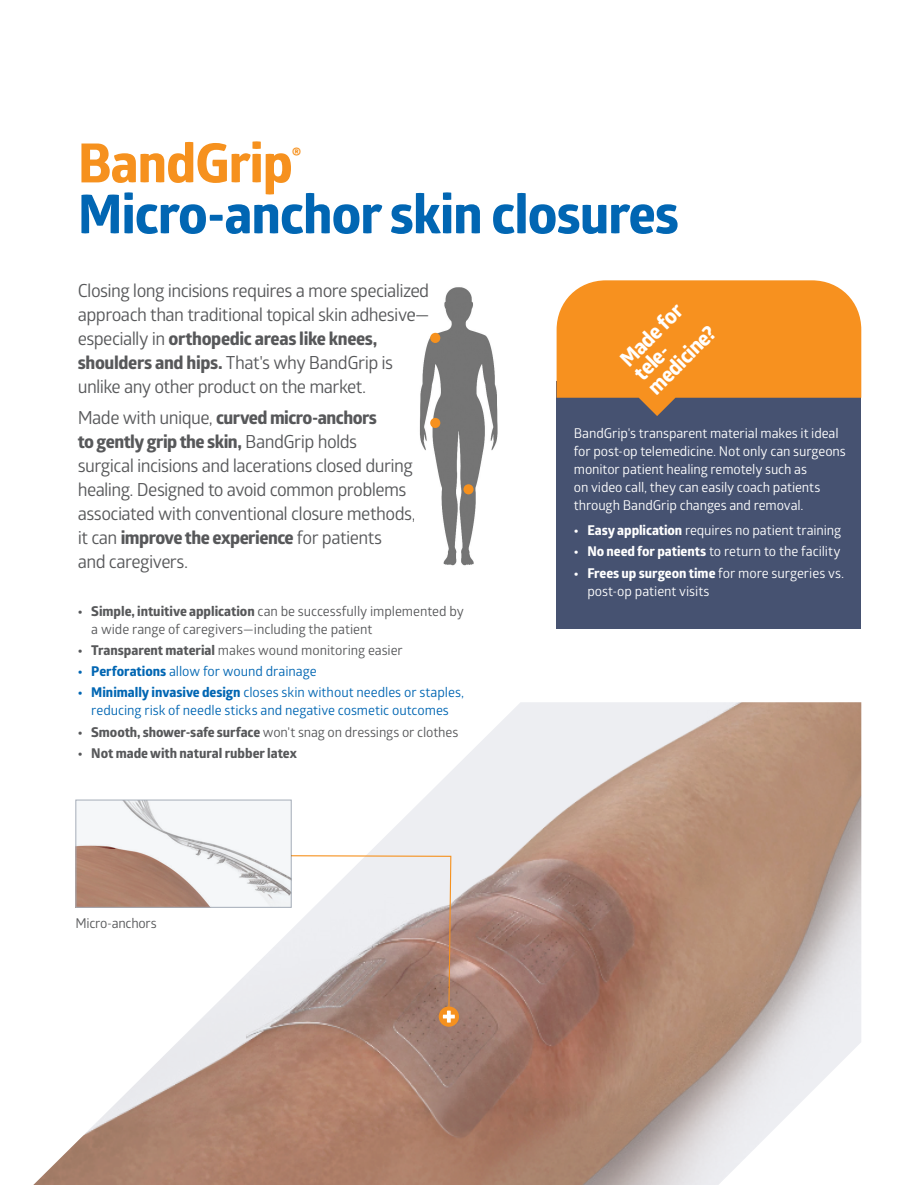
<style>
.page{position:relative;width:911px;height:1185px;background:#fff}
.page>*{position:absolute;margin:0;border:0;box-sizing:border-box;transform-origin:0 0}
.C4{font:800 54px "Glober";letter-spacing:-.02em;color:#0166b3}
.C4-2{font:800 54px "Glober";letter-spacing:-.02em;color:#f6911e}
.B1_Regular{font:800 21px "Glober";color:#fff}
.B1_Regular-2{font:18px/24px "Glober";letter-spacing:-.035em;color:#57585a}
.C4-3{font:800 18px "Glober";color:#f6911e}
.B1_Regular-3{font:13.5px/18px "Glober";letter-spacing:-.01em;color:#fff}
.B1_Regular-4{font:13.5px/18px "Glober";letter-spacing:-.005em;color:#57585a}
.t1{font:13.5px/18px "Glober";letter-spacing:-.005em;color:#0166b3;text-align:center}
.t2{font:800 13.5px "Glober";color:#57585a}
.s1{font-weight:800}
</style>
<div class="page">
<img style="left:33px;top:702px;width:828px;height:483px">
<div style="left:438px;top:1006px;width:21px;height:20px;background:#f6911e;border-radius:50%"></div>
<svg style="left:290px;top:854px;width:165px;height:168px;background:#cec0bc"></svg>
<div style="left:556px;top:380px;width:305px;height:248px;background:#465271"></div>
<svg style="left:556px;top:280px;width:305px;height:136px;background:#e08c30"></svg>
<img style="left:77px;top:801px;width:212px;height:104px">
<div style="left:75px;top:799px;width:216px;height:108px;border:1px solid #a5adb8"></div>
<img style="left:419px;top:287px;width:79px;height:279px">
<div style="left:463px;top:484px;width:10px;height:10px;background:#f6911e;border-radius:50%"></div>
<div style="left:430px;top:418px;width:10px;height:10px;background:#f6911e;border-radius:50%"></div>
<div style="left:430px;top:333px;width:10px;height:10px;background:#f6911e;border-radius:50%"></div>
<p class="C4-2" style="left:78px;top:124px;width:217px">BandGrip</p>
<p class="C4-3" style="left:292px;top:140px;width:11px">®</p>
<p class="C4" style="left:78px;top:175px;width:602px">Micro-anchor skin closures</p>
<p class="B1_Regular-2" style="left:78px;top:278px;width:353px">Closing long incisions requires a more specialized approach than traditional topical skin adhesive— especially in <span class="s1">orthopedic areas like knees, shoulders and hips.</span> That's why BandGrip is unlike any other product on the market.</p>
<p class="B1_Regular-2" style="left:78px;top:405px;width:339px">Made with unique, <span class="s1">curved micro-anchors<br>to gently grip the skin,</span> BandGrip holds surgical incisions and lacerations closed during healing. Designed to avoid common problems associated with conventional closure methods, it can <span class="s1">improve the experience</span> for patients<br>and caregivers.</p>
<p class="B1_Regular-4" style="left:91px;top:601px;width:374px;text-indent:-14px"><span class="s1">• Simple, intuitive application</span> can be successfully implemented by a wide range of caregivers—including the patient</p>
<p class="B1_Regular-4" style="left:78px;top:640px;width:326px"><span class="s1">• Transparent material</span> makes wound monitoring easier</p>
<p class="t1" style="left:78px;top:661px;width:240px"><span class="s1">• Perforations</span> allow for wound drainage</p>
<p class="t1" style="left:78px;top:683px;width:388px"><span class="s1">• Minimally invasive design</span> closes skin without needles or staples, reducing risk of needle sticks and negative cosmetic outcomes</p>
<p class="B1_Regular-4" style="left:78px;top:722px;width:382px"><span class="s1">• Smooth, shower-safe surface</span> won't snag on dressings or clothes</p>
<p class="t2" style="left:78px;top:743px;width:221px">• Not made with natural rubber latex</p>
<p class="B1_Regular-4" style="left:75px;top:913px;width:83px">Micro-anchors</p>
<p class="B1_Regular" style="left:613px;top:352px;width:80px;rotate:-45deg">Made for</p>
<p class="B1_Regular" style="left:640px;top:379px;width:88px;rotate:-45deg">medicine?</p>
<p class="B1_Regular-3" style="left:573px;top:424px;width:273px">BandGrip's transparent material makes it ideal for post-op telemedicine. Not only can surgeons monitor patient healing remotely such as<br>on video call, they can easily coach patients through BandGrip changes and removal.</p>
<p class="B1_Regular-3" style="left:573px;top:521px;width:269px"><span class="s1">• Easy application</span> requires no patient training</p>
<p class="B1_Regular-3" style="left:573px;top:542px;width:268px"><span class="s1">• No need for patients</span> to return to the facility</p>
<p class="B1_Regular-3" style="left:587px;top:563px;width:258px;text-indent:-14px"><span class="s1">• Frees up surgeon time</span> for more surgeries vs. post-op patient visits</p>
<p class="B1_Regular" style="left:626px;top:366px;width:45px;rotate:-45deg">tele-</p>
</div>
